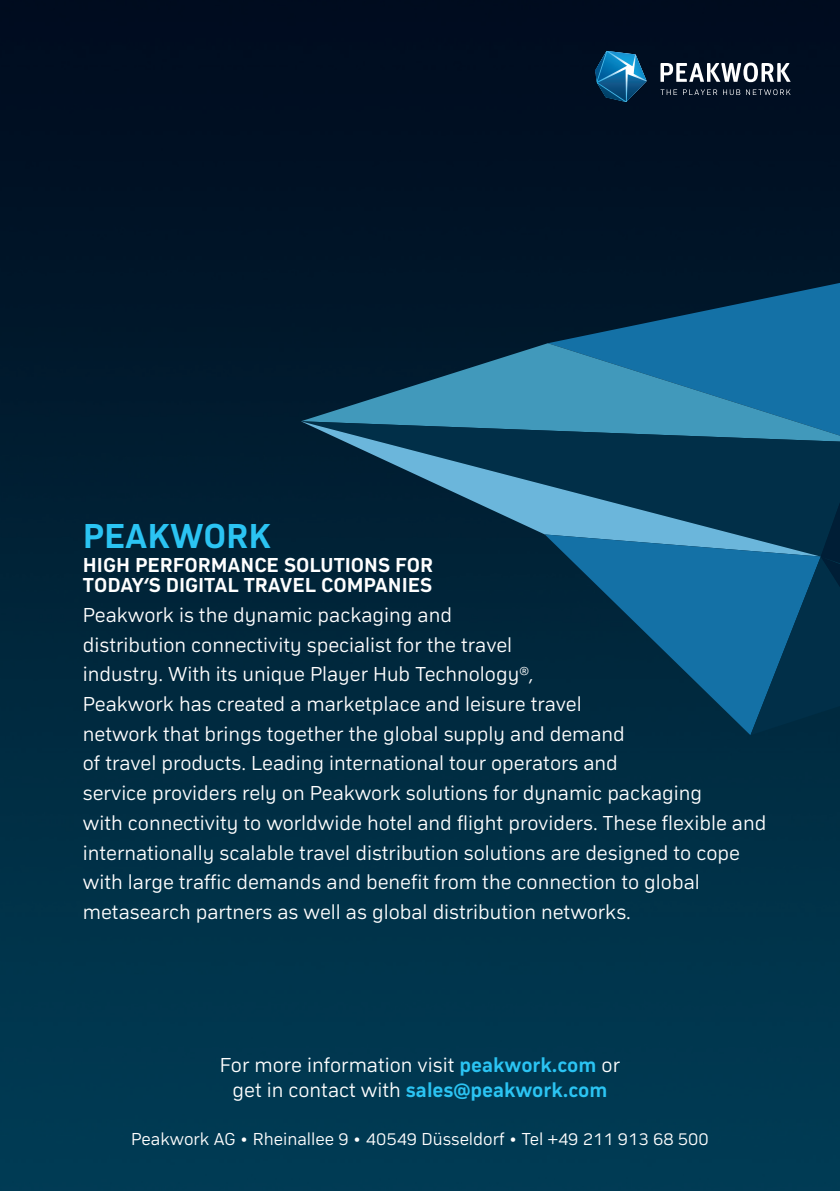
<style>
.page{position:relative;width:840px;height:1191px;background:#fff}
.page>*{position:absolute;margin:0;border:0;box-sizing:border-box;transform-origin:0 0}
.t1{font:700 36px "Compasse";color:#2bc4f3}
.t2{font:300 21px/29.8px "Compasse";color:#fff}
.t3{font:700 21px/19.8px "Compasse";color:#fff}
.t4{font:700 21px "Compasse";color:#2bc4f3}
.t5{font:300 18px "Compasse";color:#fff}
.s1{font-weight:700;color:#2bc4f3}
.s2{font-weight:300;color:#fff}
</style>
<div class="page">
<img style="left:0;top:0;width:839px;height:1191px">
<svg style="left:547px;top:283px;width:292px;height:60px;background:#094266"></svg>
<svg style="left:301px;top:343px;width:538px;height:78px;background:#236e93"></svg>
<svg style="left:820px;top:421px;width:19px;height:81px;background:#0a4361"></svg>
<svg style="left:301px;top:421px;width:519px;height:135px;background:#184a64"></svg>
<svg style="left:544px;top:534px;width:206px;height:201px;background:#0d4e72"></svg>
<svg style="left:750px;top:502px;width:89px;height:233px;background:#094567"></svg>
<svg style="left:594px;top:51px;width:52px;height:51px"></svg>
<img style="left:633px;top:55px;width:13px;height:19px">
<img style="left:607px;top:51px;width:28px;height:15px">
<img style="left:597px;top:52px;width:29px;height:30px">
<img style="left:597px;top:69px;width:28px;height:32px">
<img style="left:626px;top:74px;width:20px;height:27px">
<svg style="left:660px;top:63px;width:130px;height:19px"></svg>
<svg style="left:660px;top:89px;width:130px;height:6px"></svg>
<p class="t1" style="left:83px;top:515px;width:189px">PEAKWORK</p>
<p class="t3" style="left:83px;top:555px;width:351px">HIGH PERFORMANCE SOLUTIONS FOR<br>TODAY‘S DIGITAL TRAVEL COMPANIES</p>
<p class="t2" style="left:83px;top:599px;width:370px">Peakwork is the dynamic packaging and</p>
<p class="t2" style="left:83px;top:629px;width:684px">distribution connectivity specialist for the travel<br>industry. With its unique Player Hub Technology®,<br>Peakwork has created a marketplace and leisure travel<br>network that brings together the global supply and demand<br>of travel products. Leading international tour operators and<br>service providers rely on Peakwork solutions for dynamic packaging<br>with connectivity to worldwide hotel and flight providers. These flexible and internationally scalable travel distribution solutions are designed to cope with large traffic demands and benefit from the connection to global</p>
<p class="t2" style="left:83px;top:896px;width:549px">metasearch partners as well as global distribution networks.</p>
<p class="t2" style="left:220px;top:1050px;width:401px">For more information visit <span class="s1">peakwork.com</span> or</p>
<p class="t4" style="left:232px;top:1078px;width:376px"><span class="s2">get in contact with</span> sales@peakwork.com</p>
<p class="t5" style="left:131px;top:1129px;width:578px">Peakwork AG • Rheinallee 9 • 40549 Düsseldorf • Tel +49 211 913 68 500</p>
</div>
